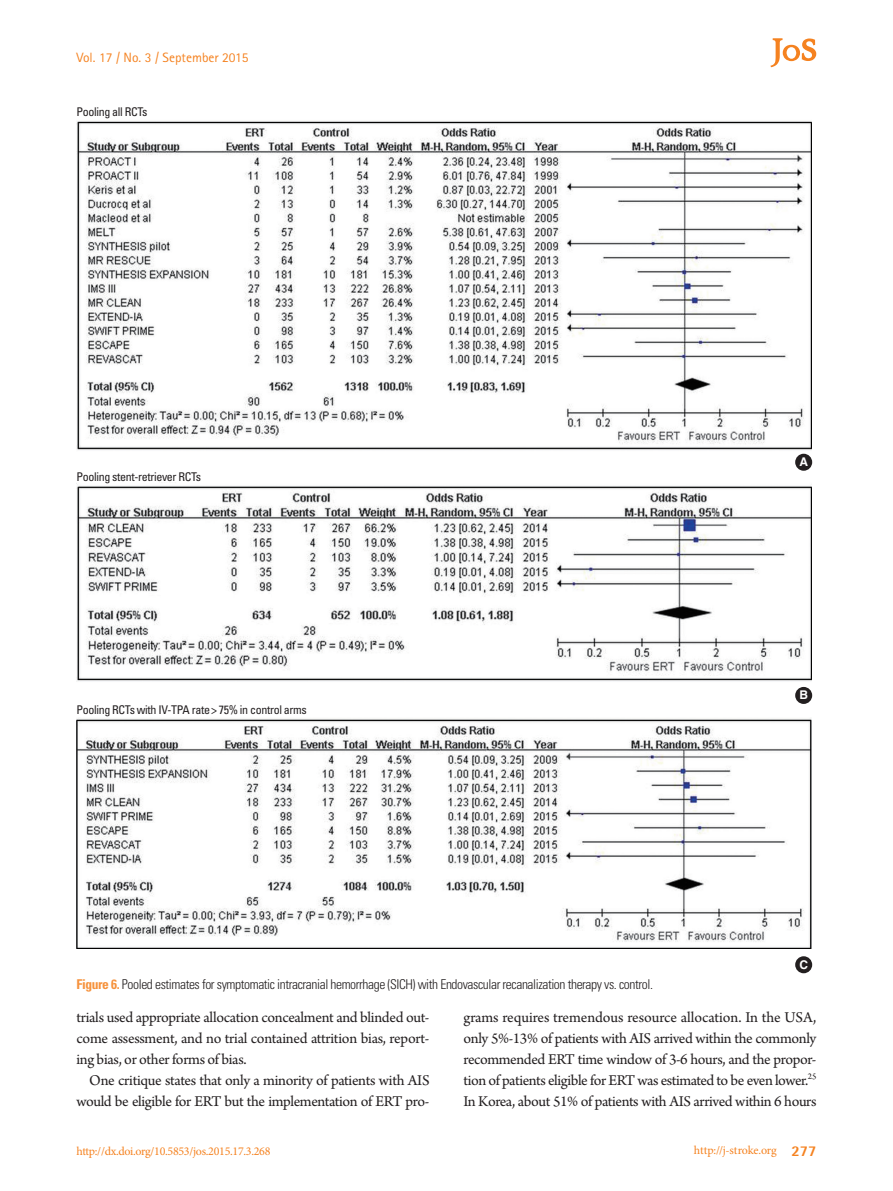
<style>
.page{position:relative;width:893px;height:1191px;background:#fff}
.page>*{position:absolute;margin:0;border:0;box-sizing:border-box;transform-origin:0 0}
.본문{font:15.75px/21px "Arno Pro";letter-spacing:-.025em;color:#231f20;text-align:justify}
.표제목_그림설명{font:300 condensed 13.5px "Univers LT Std";letter-spacing:-.03em;color:#231f20}
.t1{font:13.5px "Rotis Sans Serif Std";color:#f58220}
.그림지문_8pt{font:condensed 12px "Univers LT Std";letter-spacing:-.03em;color:#231f20}
.t2{font:12px "Minion Pro";letter-spacing:-.025em;color:#f58220}
.t3{font:700 12px "Helvetica LT Std";color:#fff}
.s1{font-weight:700;color:#f6923c}
.s2{font-family:"Rotis Semi Sans Std";font-weight:800;font-size:15px}
</style>
<div class="page">
<svg style="left:770px;top:38px;width:46px;height:29px"></svg>
<img style="left:77px;top:121px;width:734px;height:335px">
<div style="left:795px;top:454px;width:17px;height:17px;background:#231f20;border-radius:50%"></div>
<img style="left:77px;top:484px;width:734px;height:197px">
<div style="left:795px;top:687px;width:17px;height:17px;background:#231f20;border-radius:50%"></div>
<img style="left:77px;top:718px;width:734px;height:230px">
<div style="left:795px;top:956px;width:17px;height:17px;background:#231f20;border-radius:50%"></div>
<p class="t1" style="left:77px;top:50px;width:174px">Vol. 17 / No. 3 / September 2015</p>
<p class="그림지문_8pt" style="left:77px;top:104px;width:73px">Pooling all RCTs</p>
<p class="그림지문_8pt" style="left:77px;top:469px;width:126px">Pooling stent-retriever RCTs</p>
<p class="그림지문_8pt" style="left:77px;top:702px;width:232px">Pooling RCTs with IV-TPA rate&gt; 75% in control arms</p>
<p class="t3" style="left:799px;top:454px;width:10px">A</p>
<p class="t3" style="left:799px;top:688px;width:10px">B</p>
<p class="t3" style="left:799px;top:957px;width:10px">C</p>
<p class="표제목_그림설명" style="left:77px;top:976px;width:578px"><span class="s1">Figure 6.</span> Pooled estimates for symptomatic intracranial hemorrhage (SICH) with Endovascular recanalization therapy vs. control.</p>
<p class="본문" style="left:77px;top:1008px;width:354px">trials used appropriate allocation concealment and blinded out&shy;come assessment, and no trial contained attrition bias, report&shy;ing bias, or other forms of bias.</p>
<p class="본문" style="left:77px;top:1071px;width:355px;text-align:right">One critique states that only a minority of patients with AIS would be eligible for ERT but the implementation of ERT pro-</p>
<p class="본문" style="left:463px;top:1008px;width:354px">grams requires tremendous resource allocation. In the USA, only 5%-13% of patients with AIS arrived within the commonly recommended ERT time window of 3-6 hours, and the propor&shy;tion of patients eligible for ERT was estimated to be even lower.<sup>25<br></sup>In Korea, about 51% of patients with AIS arrived within 6 hours</p>
<p class="t2" style="left:77px;top:1143px;width:195px">http://dx.doi.org/10.5853/jos.2015.17.3.268</p>
<p class="t2" style="left:694px;top:1142px;width:124px">http://j-stroke.org <span class="s2">277</span></p>
</div>
